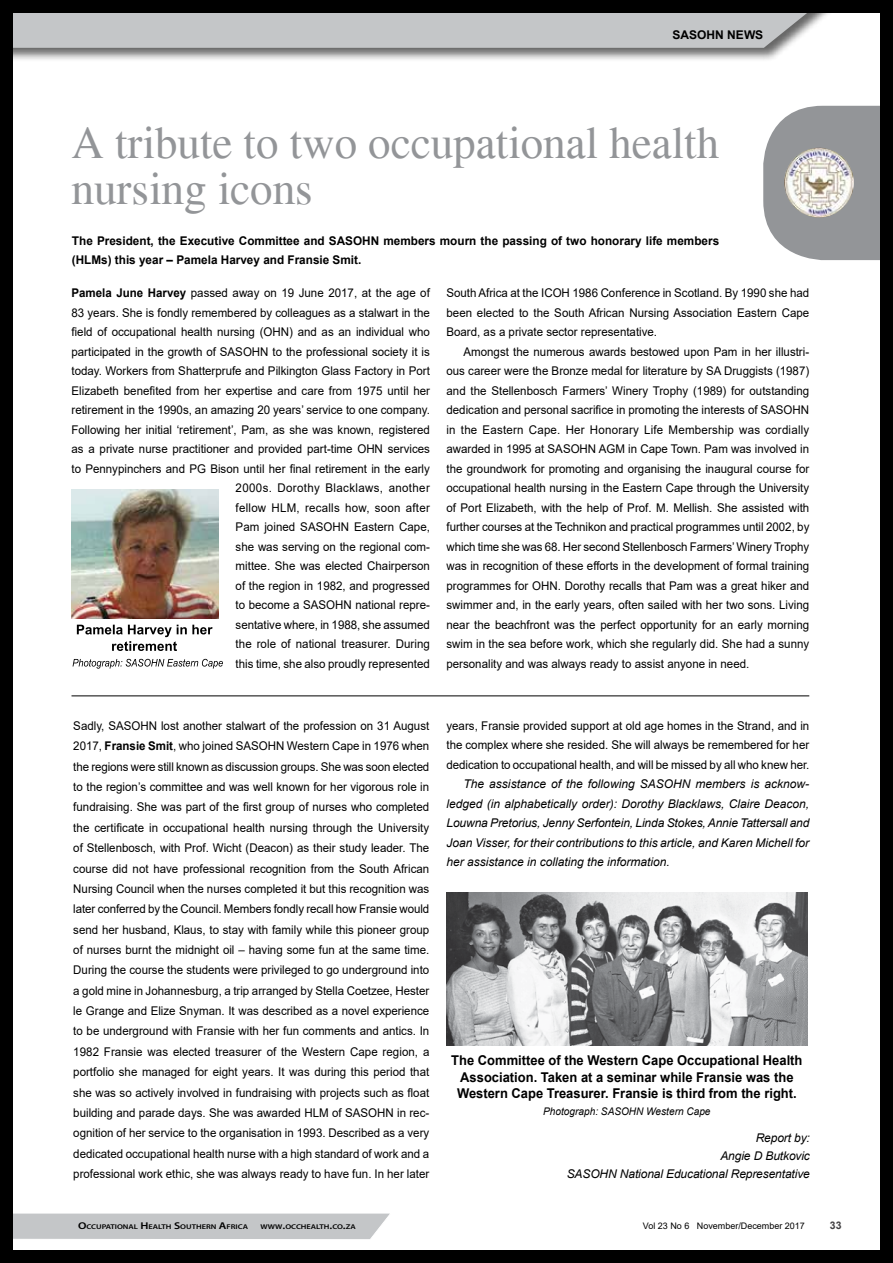
<style>
.page{position:relative;width:893px;height:1263px;background:#fff}
.page>*{position:absolute;margin:0;border:0;box-sizing:border-box;transform-origin:0 0}
.t1{font:45px/46.5px "Times";color:#939598}
.t2{font:700 13.5px/16.5px "Arial";color:#000;text-align:center;scale:.96 1}
.t3{font:12px/19.5px "Arial";color:#000;text-align:justify;scale:.96 1}
.t4{font:italic 12px/19.5px "Arial";letter-spacing:-.01em;color:#000;text-align:justify}
.t5{font:700 12px/19.5px "Arial";color:#000}
.t6{font:italic 10.5px "Arial";color:#000;scale:.96 1}
.t7{font:700 10.5px "Arial";color:#414042}
.t8{font:9px "Arial";color:#000}
.t9{font:600 6.9px "Myriad Pro";color:#000;scale:1.21 1}
.s1{font-weight:700}
.s2{font-size:9.9px}
</style>
<div class="page">
<div style="left:0;top:0;width:851px;height:62px;background:#000;opacity:.6"></div>
<svg style="left:13px;top:13px;width:810px;height:35px;background:#c3c5c7"></svg>
<div style="left:13px;top:1213px;width:377px;height:26px;background:#c4c6c8"></div>
<svg style="left:763px;top:106px;width:117px;height:154px;background:#9ea0a3"></svg>
<div style="left:1px;top:0;width:892px;height:13px;background:#000"></div>
<div style="left:1px;top:1250px;width:892px;height:13px;background:#000"></div>
<img style="left:446px;top:892px;width:362px;height:154px">
<hr style="left:72px;top:696px;width:737px;height:1px;background:#000">
<svg style="left:77px;top:625px;width:136px;height:26px"></svg>
<img style="left:72px;top:489px;width:147px;height:129px">
<div style="left:880px;top:0;width:13px;height:1263px;background:#000"></div>
<svg style="left:73px;top:659px;width:150px;height:10px"></svg>
<div style="left:0;top:0;width:13px;height:1263px;background:#000"></div>
<img style="left:784px;top:148px;width:70px;height:70px;border-radius:35px">
<p class="t5" style="left:673px;top:25px;width:92px">SASOHN NEWS</p>
<h1 class="t1" style="left:72px;top:119px;width:649px">A tribute to two occupational health nursing icons</h1>
<p class="t5" style="left:72px;top:231px;width:649px">The President, the Executive Committee and SASOHN members mourn the passing of two honorary life members (HLMs) this year – Pamela Harvey and Fransie Smit.</p>
<p class="t3" style="left:72px;top:283px;width:375px;text-align:right"><span class="s1">Pamela June Harvey</span> passed away on 19 June 2017, at the age of 83 years. She is fondly remembered by colleagues as a stalwart in the field of occupational health nursing (OHN) and as an individual who participated in the growth of SASOHN to the professional society it is today. Workers from Shatterprufe and Pilkington Glass Factory in Port Elizabeth benefited from her expertise and care from 1975 until her retirement in the 1990s, an amazing 20 years’ service to one company.<br>Following her initial ‘retirement’, Pam, as she was known, registered as a private nurse practitioner and provided part-time OHN services to Pennypinchers and PG Bison until her final retirement in the early 2000s. Dorothy Blacklaws, another<br>fellow HLM, recalls how, soon after<br>Pam joined SASOHN Eastern Cape,<br>she was serving on the regional com-<br>mittee. She was elected Chairperson<br>of the region in 1982, and progressed<br>to become a SASOHN national repre-<br>sentative where, in 1988, she assumed<br>the role of national treasurer. During<br>this time, she also proudly represented</p>
<p class="t3" style="left:446px;top:283px;width:379px">South Africa at the ICOH 1986 Conference in Scotland. By 1990 she had been elected to the South African Nursing Association Eastern Cape Board, as a private sector representative.</p>
<p class="t3" style="left:446px;top:342px;width:380px;text-indent:17px">Amongst the numerous awards bestowed upon Pam in her illustri&shy;ous career were the Bronze medal for literature by SA Druggists (1987) and the Stellenbosch Farmers’ Winery Trophy (1989) for outstanding dedication and personal sacrifice in promoting the interests of SASOHN in the Eastern Cape. Her Honorary Life Membership was cordially awarded in 1995 at SASOHN AGM in Cape Town. Pam was involved in the groundwork for promoting and organising the inaugural course for occupational health nursing in the Eastern Cape through the University of Port Elizabeth, with the help of Prof. M. Mellish. She assisted with further courses at the Technikon and practical programmes until 2002, by which time she was 68. Her second Stellenbosch Farmers’ Winery Trophy was in recognition of these efforts in the development of formal training programmes for OHN. Dorothy recalls that Pam was a great hiker and swimmer and, in the early years, often sailed with her two sons. Living near the beachfront was the perfect opportunity for an early morning swim in the sea before work, which she regularly did. She had a sunny personality and was always ready to assist anyone in need.</p>
<p class="t3" style="left:73px;top:715px;width:372px;line-height:20.4px">Sadly, SASOHN lost another stalwart of the profession on 31 August 2017, <span class="s1">Fransie Smit</span>, who joined SASOHN Western Cape in 1976 when the regions were still known as discussion groups. She was soon elected to the region’s committee and was well known for her vigorous role in fundraising. She was part of the first group of nurses who completed the certificate in occupational health nursing through the University of Stellenbosch, with Prof. Wicht (Deacon) as their study leader. The course did not have professional recognition from the South African Nursing Council when the nurses completed it but this recognition was later conferred by the Council. Members fondly recall how Fransie would send her husband, Klaus, to stay with family while this pioneer group of nurses burnt the midnight oil – having some fun at the same time.<br>During the course the students were privileged to go underground into a gold mine in Johannesburg, a trip arranged by Stella Coetzee, Hester le Grange and Elize Snyman. It was described as a novel experience to be underground with Fransie with her fun comments and antics. In 1982 Fransie was elected treasurer of the Western Cape region, a portfolio she managed for eight years. It was during this period that she was so actively involved in fundraising with projects such as float building and parade days. She was awarded HLM of SASOHN in rec&shy;ognition of her service to the organisation in 1993. Described as a very dedicated occupational health nurse with a high standard of work and a professional work ethic, she was always ready to have fun. In her later</p>
<p class="t3" style="left:446px;top:716px;width:380px">years, Fransie provided support at old age homes in the Strand, and in the complex where she resided. She will always be remembered for her dedication to occupational health, and will be missed by all who knew her.</p>
<p class="t4" style="left:446px;top:774px;width:364px;text-indent:17px">The assistance of the following SASOHN members is acknow&shy;ledged (in alphabetically order): Dorothy Blacklaws, Claire Deacon, Louwna Pretorius, Jenny Serfontein, Linda Stokes, Annie Tattersall and Joan Visser, for their contributions to this article, and Karen Michell for her assistance in collating the information.</p>
<p class="t2" style="left:451px;top:1052px;width:367px">The Committee of the Western Cape Occupational Health<br>Association. Taken at a seminar while Fransie was the<br>Western Cape Treasurer. Fransie is third from the right.</p>
<p class="t6" style="left:543px;top:1104px;width:176px">Photograph: SASOHN Western Cape</p>
<p class="t4" style="left:567px;top:1129px;width:245px;line-height:18px;text-align:right">Report by:<br>Angie D Butkovic<br>SASOHN National Educational Representative</p>
<p class="t9" style="left:78px;top:1222px;width:142px"><span class="s2">O</span>CCUPATIONAL <span class="s2">H</span>EALTH <span class="s2">S</span>OUTHERN <span class="s2">A</span>FRICA</p>
<p class="t9" style="left:261px;top:1222px;width:80px">WWW<span class="s2">.</span>OCCHEALTH<span class="s2">.</span>CO<span class="s2">.</span>ZA</p>
<p class="t8" style="left:643px;top:1220px;width:164px">Vol 23 No 6 November/December 2017</p>
<p class="t7" style="left:830px;top:1218px;width:13px">33</p>
</div>
